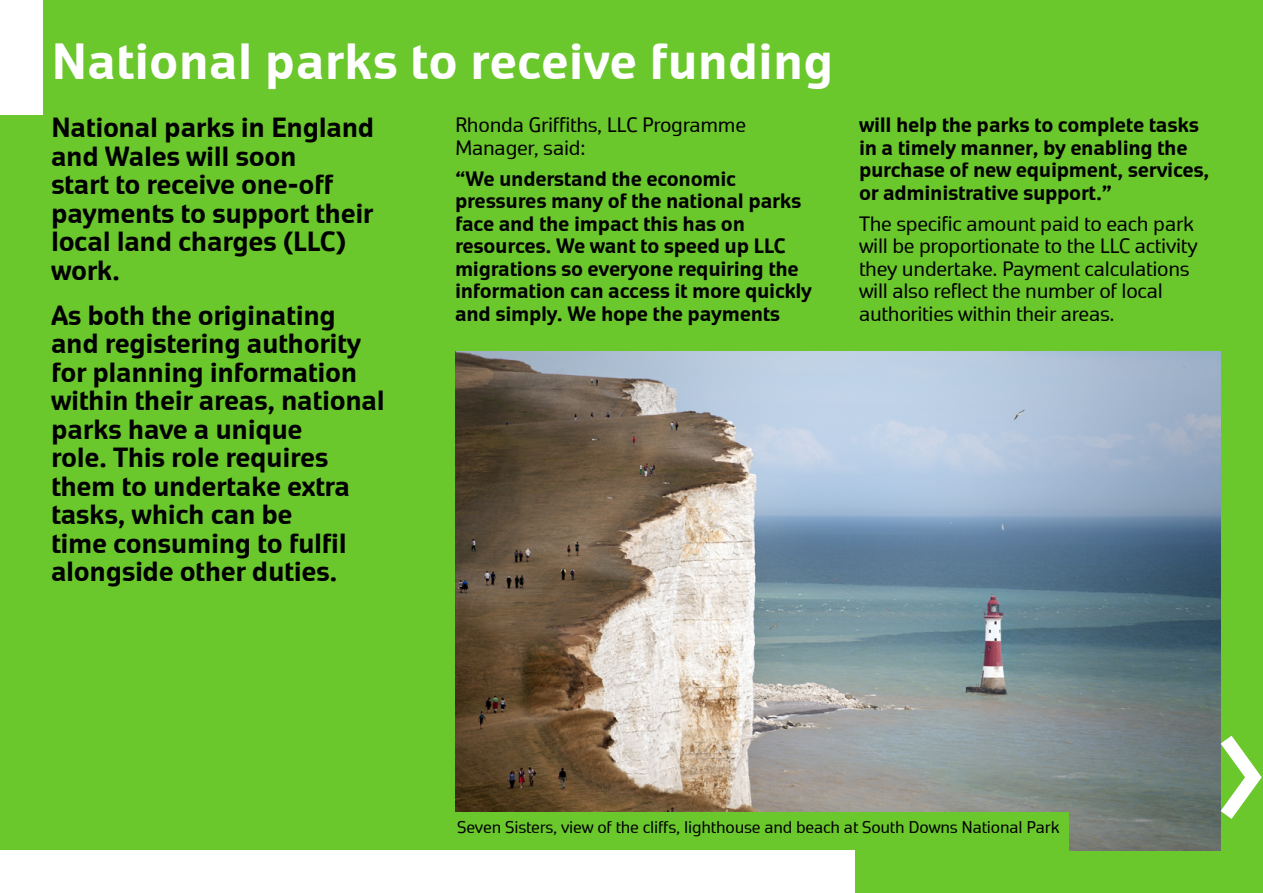
<style>
.page{position:relative;width:1263px;height:893px;background:#6ac72c}
.page>*{position:absolute;margin:0;border:0;box-sizing:border-box;transform-origin:0 0}
.t1{font:700 49.5px "Geo";color:#fff}
.t2{font:700 27px/28.5px "Geo";letter-spacing:-.015em;color:#000}
.t3{font:700 20.25px/22.5px "Geo";letter-spacing:-.015em;color:#000}
.t4{font:20.25px/22.5px "Geo";letter-spacing:-.015em;color:#000}
.t5{font:16.5px "Geo";letter-spacing:-.01em;color:#000}
</style>
<div class="page">
<div style="left:0;top:0;width:43px;height:115px;background:#fff"></div>
<svg style="left:1220px;top:721px;width:42px;height:113px"></svg>
<img style="left:455px;top:352px;width:765px;height:498px">
<div style="left:448px;top:812px;width:621px;height:38px;background:#6ac72c"></div>
<div style="left:0;top:850px;width:855px;height:43px;background:#fff"></div>
<h1 class="t1" style="left:51px;top:34px;width:784px">National parks to receive funding</h1>
<h2 class="t2" style="left:51px;top:114px;width:325px">National parks in England and Wales will soon<br>start to receive one-off payments to support their local land charges (LLC) work.</h2>
<p class="t2" style="left:51px;top:301px;width:335px">As both the originating and registering authority for planning information within their areas, national parks have a unique<br>role. This role requires them to undertake extra tasks, which can be<br>time consuming to fulfil alongside other duties.</p>
<p class="t4" style="left:455px;top:114px;width:293px">Rhonda Griffiths, LLC Programme<br>Manager, said:</p>
<p class="t3" style="left:455px;top:167px;width:359px">“We understand the economic pressures many of the national parks face and the impact this has on resources. We want to speed up LLC migrations so everyone requiring the information can access it more quickly and simply. We hope the payments</p>
<p class="t3" style="left:859px;top:114px;width:352px">will help the parks to complete tasks in a timely manner, by enabling the purchase of new equipment, services, or administrative support.”</p>
<p class="t4" style="left:859px;top:213px;width:340px">The specific amount paid to each park will be proportionate to the LLC activity they undertake. Payment calculations will also reflect the number of local authorities within their areas.</p>
<p class="t5" style="left:457px;top:818px;width:604px">Seven Sisters, view of the cliffs, lighthouse and beach at South Downs National Park</p>
</div>
